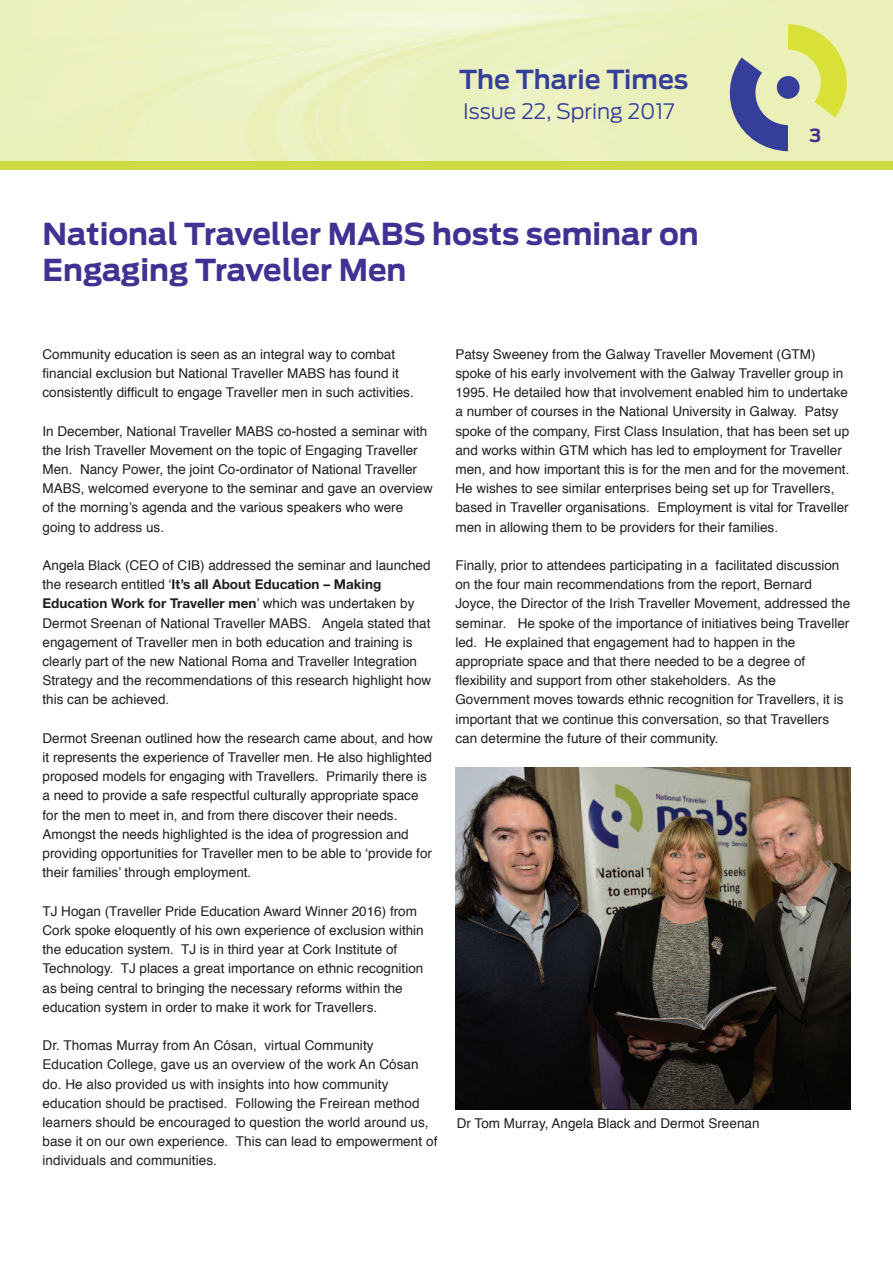
<style>
.page{position:relative;width:893px;height:1263px;background:#fff}
.page>*{position:absolute;margin:0;border:0;box-sizing:border-box;transform-origin:0 0}
.t1{font:700 30px/36px "Ford Antenna";color:#3f3293}
.t2{font:600 25.95px "Ford Antenna";color:#353e99}
.t3{font:300 21.15px "Ford Antenna";color:#353e99}
.t4{font:700 18px "Ford Antenna";color:#3f3293}
.t5{font:13.5px/19.2px "Helvetica";color:#231f20}
.t6{font:700 13.5px/19.2px "Helvetica Neue";color:#231f20}
.s1{font-family:"Helvetica";font-weight:400}
</style>
<div class="page">
<img style="left:0;top:0;width:893px;height:162px">
<svg style="left:714px;top:24px;width:133px;height:127px;background:#c7ce9e"></svg>
<div style="left:0;top:162px;width:893px;height:8px;background:#cddc44"></div>
<img style="left:455px;top:768px;width:395px;height:341px">
<h2 class="t2" style="left:459px;top:69px;width:231px">The Tharie Times</h2>
<h3 class="t3" style="left:463px;top:104px;width:213px">Issue 22, Spring 2017</h3>
<h1 class="t1" style="left:43px;top:218px;width:658px">National Traveller MABS hosts seminar on<br>Engaging Traveller Men</h1>
<h3 class="t4" style="left:809px;top:129px;width:13px">3</h3>
<p class="t5" style="left:43px;top:346px;width:373px">Community education is seen as an integral way to combat financial exclusion but National Traveller MABS has found it consistently difficult to engage Traveller men in such activities.</p>
<p class="t5" style="left:43px;top:422px;width:392px">In December, National Traveller MABS co-hosted a seminar with the Irish Traveller Movement on the topic of Engaging Traveller Men. Nancy Power, the joint Co-ordinator of National Traveller MABS, welcomed everyone to the seminar and gave an overview of the morning’s agenda and the various speakers who were going to address us.</p>
<p class="t5" style="left:43px;top:557px;width:389px">Angela Black (CEO of CIB) addressed the seminar and launched</p>
<p class="t6" style="left:43px;top:576px;width:373px"><span class="s1">the research entitled ‘</span>It’s all About Education – Making<br>Education Work for Traveller men<span class="s1">’ which was undertaken by</span></p>
<p class="t5" style="left:43px;top:614px;width:390px">Dermot Sreenan of National Traveller MABS. Angela stated that engagement of Traveller men in both education and training is clearly part of the new National Roma and Traveller Integration Strategy and the recommendations of this research highlight how this can be achieved.</p>
<p class="t5" style="left:43px;top:730px;width:392px">Dermot Sreenan outlined how the research came about, and how it represents the experience of Traveller men. He also highlighted proposed models for engaging with Travellers. Primarily there is a need to provide a safe respectful culturally appropriate space for the men to meet in, and from there discover their needs.<br>Amongst the needs highlighted is the idea of progression and providing opportunities for Traveller men to be able to ‘provide for their families’ through employment.</p>
<p class="t5" style="left:43px;top:902px;width:383px">TJ Hogan (Traveller Pride Education Award Winner 2016) from Cork spoke eloquently of his own experience of exclusion within the education system. TJ is in third year at Cork Institute of Technology. TJ places a great importance on ethnic recognition as being central to bringing the necessary reforms within the education system in order to make it work for Travellers.</p>
<p class="t5" style="left:42px;top:1037px;width:396px">Dr. Thomas Murray from An Cósan, virtual Community Education College, gave us an overview of the work An Cósan do. He also provided us with insights into how community education should be practised. Following the Freirean method learners should be encouraged to question the world around us, base it on our own experience. This can lead to empowerment of individuals and communities.</p>
<p class="t5" style="left:455px;top:346px;width:395px">Patsy Sweeney from the Galway Traveller Movement (GTM) spoke of his early involvement with the Galway Traveller group in 1995. He detailed how that involvement enabled him to undertake a number of courses in the National University in Galway. Patsy spoke of the company, First Class Insulation, that has been set up and works within GTM which has led to employment for Traveller men, and how important this is for the men and for the movement.<br>He wishes to see similar enterprises being set up for Travellers, based in Traveller organisations. Employment is vital for Traveller men in allowing them to be providers for their families.</p>
<p class="t5" style="left:455px;top:557px;width:396px">Finally, prior to attendees participating in a facilitated discussion on the four main recommendations from the report, Bernard Joyce, the Director of the Irish Traveller Movement, addressed the seminar. He spoke of the importance of initiatives being Traveller led. He explained that engagement had to happen in the appropriate space and that there needed to be a degree of flexibility and support from other stakeholders. As the Government moves towards ethnic recognition for Travellers, it is important that we continue this conversation, so that Travellers can determine the future of their community.</p>
<p class="t5" style="left:457px;top:1114px;width:304px">Dr Tom Murray, Angela Black and Dermot Sreenan</p>
</div>
